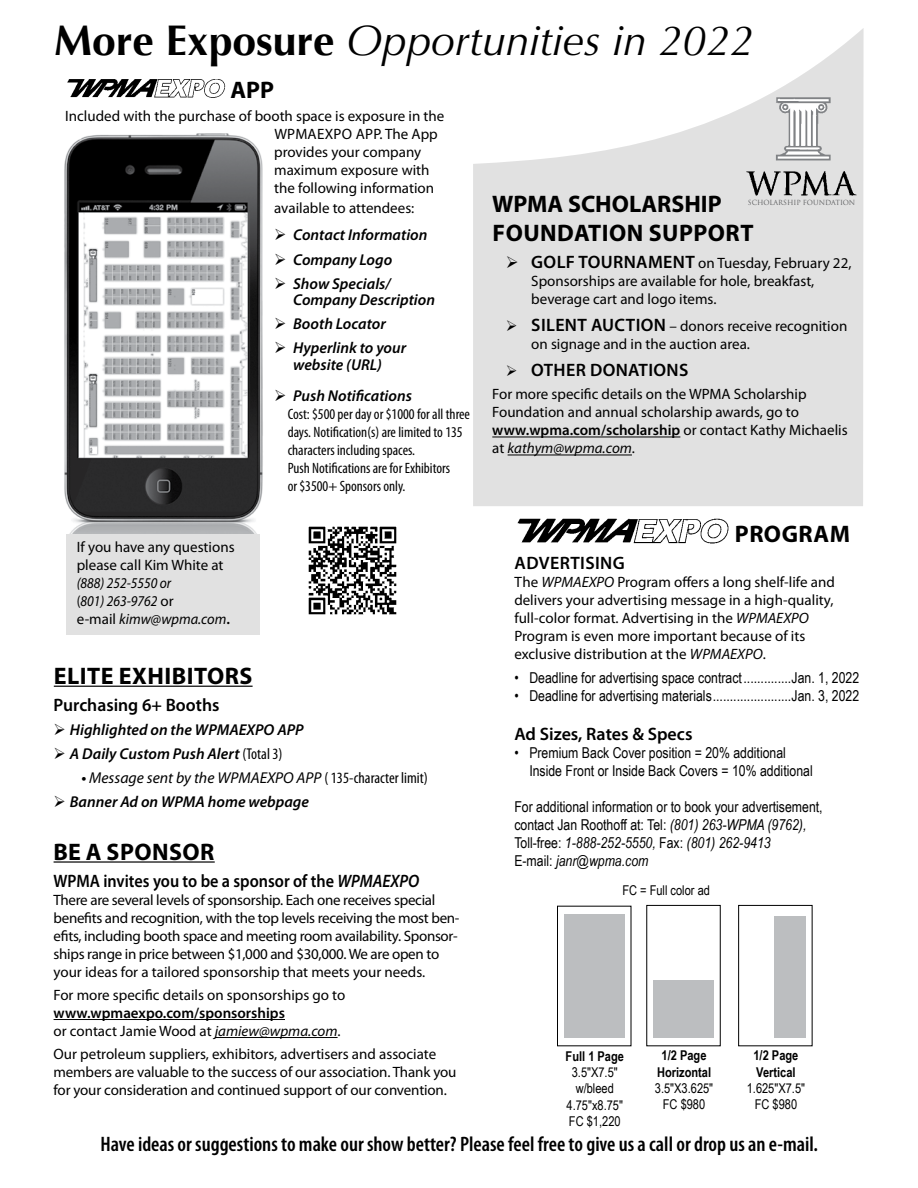
<style>
.page{position:relative;width:918px;height:1188px;background:#fff}
.page>*{position:absolute;margin:0;border:0;box-sizing:border-box;transform-origin:0 0}
.t1{font:italic 42.75px "Optima";color:#000}
.t2{font:700 24px/28.8px "Myriad Pro";letter-spacing:.02em;color:#000}
.t3{font:600 condensed 21px "Myriad Pro";color:#000}
.t4{font:600 18px "Myriad Pro";color:#000;scale:.9 1}
.t5{font:600 18px "Myriad Pro";color:#000}
.t6{font:600 18px "Myriad Pro";letter-spacing:.02em;color:#000}
.t7{font:italic 600 15.75px/16.5px "Myriad Pro";color:#000}
.t8{font:italic 15.75px "Myriad Pro";color:#000}
.t9{font:15px/18px "Myriad Pro";color:#000}
.t10{font:15px/18px "Arial Narrow";color:#000}
.t11{font:15px/18px "Myriad Pro";letter-spacing:-.02em;color:#000}
.t12{font:condensed 15px/18px "Myriad Pro";color:#000}
.t13{font:600 15px/18px "Myriad Pro";color:#000}
.t14{font:italic 15px/18px "Myriad Pro";color:#000;scale:.9 1}
.t15{font:13.5px/16.2px "Arial Narrow";color:#000;text-align:center}
.t16{font:700 13.5px/16.2px "Arial Narrow";color:#000;text-align:center}
.t17{font:6.9px "Trajan Pro";color:#58595b}
.s1{font-weight:700;font-style:normal}
.s2{font-style:normal}
.s3{font-weight:600;font-style:normal}
.s4{font-weight:400;font-style:normal;font-stretch:condensed}
.s5{font-weight:600}
.s6{font-style:normal;font-stretch:condensed}
.s7{font-style:italic}
.s8{font-weight:400}
.s9{font-weight:400;font-style:italic}
.s10{font-weight:600;font-size:18px}
</style>
<div class="page">
<img style="left:517px;top:518px;width:212px;height:26px">
<div style="left:557px;top:906px;width:74px;height:140px;border:1px solid #000"></div>
<div style="left:564px;top:914px;width:61px;height:124px;background:#bcbec0"></div>
<div style="left:653px;top:980px;width:61px;height:58px;background:#bcbec0"></div>
<div style="left:738px;top:905px;width:75px;height:141px;border:1px solid #000"></div>
<div style="left:774px;top:916px;width:32px;height:122px;background:#bcbec0"></div>
<hr style="left:54px;top:686px;width:199px;height:1px;background:#000">
<hr style="left:54px;top:861px;width:161px;height:2px;background:#000">
<hr style="left:54px;top:1019px;width:231px;height:1px;background:#000">
<hr style="left:215px;top:1037px;width:123px;height:1px;background:#000">
<svg style="left:473px;top:28px;width:391px;height:478px;fill:#e1e1e1"></svg>
<hr style="left:492px;top:437px;width:188px;height:1px;background:#000">
<hr style="left:508px;top:455px;width:124px;height:1px;background:#000">
<img style="left:743px;top:165px;width:116px;height:31px">
<img style="left:758px;top:97px;width:78px;height:68px">
<div style="left:67px;top:533px;width:193px;height:102px;background:#e1e1e1"></div>
<img style="left:308px;top:526px;width:89px;height:89px">
<img style="left:64px;top:134px;width:199px;height:399px">
<img style="left:78px;top:214px;width:168px;height:243px">
<img style="left:67px;top:79px;width:158px;height:19px">
<svg style="left:519px;top:268px;width:16px;height:1px"></svg>
<svg style="left:518px;top:331px;width:15px;height:1px"></svg>
<svg style="left:518px;top:376px;width:15px;height:1px"></svg>
<h1 class="t1" style="left:54px;top:16px;width:701px"><span class="s1">More Exposure</span> Opportunities in 2022</h1>
<h2 class="t2" style="left:230px;top:75px;width:45px">APP</h2>
<p class="t9" style="left:274px;top:107px;width:172px;text-indent:-209px">Included with the purchase of booth space is exposure in the<br>WPMAEXPO APP. The App provides your company maximum exposure with the following information</p>
<p class="t9" style="left:274px;top:199px;width:142px">available to attendees:</p>
<p class="t7" style="left:274px;top:227px;width:155px">➢ Contact Information</p>
<p class="t7" style="left:274px;top:251px;width:120px">➢ Company Logo</p>
<p class="t7" style="left:293px;top:275px;width:143px;text-indent:-19px">➢ Show Specials/<br>Company Description</p>
<p class="t7" style="left:274px;top:315px;width:113px">➢ Booth Locator</p>
<p class="t7" style="left:274px;top:339px;width:134px;text-align:center">➢ Hyperlink to your website (URL)</p>
<p class="t7" style="left:274px;top:387px;width:139px">➢ Push Notifications</p>
<p class="t12" style="left:288px;top:405px;width:184px">Cost: $500 per day or $1000 for all three days. Notification(s) are limited to 135 characters including spaces.<br>Push Notifications are for Exhibitors<br>or $3500+ Sponsors only.</p>
<p class="t9" style="left:77px;top:537px;width:159px">If you have any questions please call Kim White at</p>
<p class="t14" style="left:77px;top:573px;width:172px">(888) 252-5550 or<br><span class="s2">(</span>801) 263-9762 <span class="s2">or<br>e-mail</span> kimw@wpma.com<span class="s3">.</span></p>
<h2 class="t2" style="left:54px;top:661px;width:200px">ELITE EXHIBITORS</h2>
<p class="t5" style="left:54px;top:693px;width:167px">Purchasing 6+ Booths</p>
<p class="t7" style="left:54px;top:721px;width:252px">➢ Highlighted on the WPMAEXPO APP</p>
<p class="t7" style="left:54px;top:745px;width:230px">➢ A Daily Custom Push Alert <span class="s4">(Total 3)</span></p>
<p class="t8" style="left:81px;top:768px;width:348px"><span class="s5">•</span> Message sent by the WPMAEXPO APP <span class="s6">( 135-character limit)</span></p>
<p class="t7" style="left:54px;top:793px;width:257px">➢ Banner Ad on WPMA home webpage</p>
<h2 class="t2" style="left:54px;top:836px;width:162px">BE A SPONSOR</h2>
<p class="t4" style="left:54px;top:869px;width:408px">WPMA invites you to be a sponsor of the <span class="s7">WPMAEXPO</span></p>
<p class="t11" style="left:54px;top:890px;width:407px">There are several levels of sponsorship. Each one receives special benefits and recognition, with the top levels receiving the most ben&shy;efits, including booth space and meeting room availability. Sponsor&shy;ships range in price between $1,000 and $30,000. We are open to your ideas for a tailored sponsorship that meets your needs.</p>
<p class="t9" style="left:54px;top:986px;width:293px">For more specific details on sponsorships go to</p>
<p class="t13" style="left:54px;top:1004px;width:289px">www.wpmaexpo.com/sponsorships<br><span class="s8">or contact Jamie Wood at</span> <span class="s9">jamiew@wpma.com</span><span class="s8">.</span></p>
<p class="t9" style="left:54px;top:1045px;width:404px">Our petroleum suppliers, exhibitors, advertisers and associate members are valuable to the success of our association. Thank you for your consideration and continued support of our convention.</p>
<h2 class="t2" style="left:492px;top:189px;width:263px">WPMA SCHOLARSHIP<br>FOUNDATION SUPPORT</h2>
<p class="t9" style="left:531px;top:254px;width:322px;text-indent:-26px">➢ <span class="s10">GOLF TOURNAMENT</span> on Tuesday, February 22,<br>Sponsorships are available for hole, breakfast, beverage cart and logo items.</p>
<p class="t9" style="left:531px;top:317px;width:318px;text-indent:-25px">➢ <span class="s10">SILENT AUCTION</span> – donors receive recognition on signage and in the auction area.</p>
<p class="t6" style="left:506px;top:359px;width:184px">➢ OTHER DONATIONS</p>
<p class="t9" style="left:492px;top:385px;width:357px">For more specific details on the WPMA Scholarship Foundation and annual scholarship awards, go to <span class="s5">www.wpma.com/scholarship</span> or contact Kathy Michaelis at <span class="s7">kathym@wpma.com</span>.</p>
<p class="t17" style="left:748px;top:198px;width:109px">SCHOLARSHIP FOUNDATION</p>
<h2 class="t2" style="left:735px;top:519px;width:117px">PROGRAM</h2>
<p class="t6" style="left:515px;top:552px;width:112px">ADVERTISING</p>
<p class="t9" style="left:514px;top:573px;width:322px">The <span class="s7">WPMAEXPO</span> Program offers a long shelf-life and delivers your advertising message in a high-quality, full-color format. Advertising in the <span class="s7">WPMAEXPO </span>Program is even more important because of its exclusive distribution at the <span class="s7">WPMAEXPO</span>.</p>
<p class="t10" style="left:514px;top:668px;width:346px">• Deadline for advertising space contract..............Jan. 1, 2022</p>
<p class="t10" style="left:514px;top:686px;width:346px">• Deadline for advertising materials.......................Jan. 3, 2022</p>
<p class="t5" style="left:514px;top:723px;width:180px">Ad Sizes, Rates &amp; Specs</p>
<p class="t10" style="left:529px;top:744px;width:285px;text-indent:-15px">• Premium Back Cover position = 20% additional<br>Inside Front or Inside Back Covers = 10% additional</p>
<p class="t10" style="left:514px;top:798px;width:310px">For additional information or to book your advertisement, contact Jan Roothoff at: Tel: <span class="s7">(801) 263-WPMA (9762), </span>Toll-free: <span class="s7">1-888-252-5550,</span> Fax: <span class="s7">(801) 262-9413<br></span>E-mail: <span class="s7">janr@wpma.com</span></p>
<p class="t15" style="left:622px;top:882px;width:89px">FC = Full color ad</p>
<p class="t16" style="left:566px;top:1048px;width:60px">Full 1 Page</p>
<p class="t15" style="left:567px;top:1064px;width:58px">3.5"X7.5" w/bleed<br>4.75"x8.75"<br>FC $1,220</p>
<p class="t16" style="left:657px;top:1047px;width:56px">1/2 Page<br>Horizontal</p>
<p class="t15" style="left:655px;top:1080px;width:60px">3.5"X3.625"<br>FC $980</p>
<p class="t16" style="left:753px;top:1047px;width:46px;text-align:left">1/2 Page<br>Vertical</p>
<p class="t15" style="left:747px;top:1080px;width:60px">1.625"X7.5"<br>FC $980</p>
<h3 class="t3" style="left:100px;top:1131px;width:719px">Have ideas or suggestions to make our show better? Please feel free to give us a call or drop us an e-mail.</h3>
</div>
